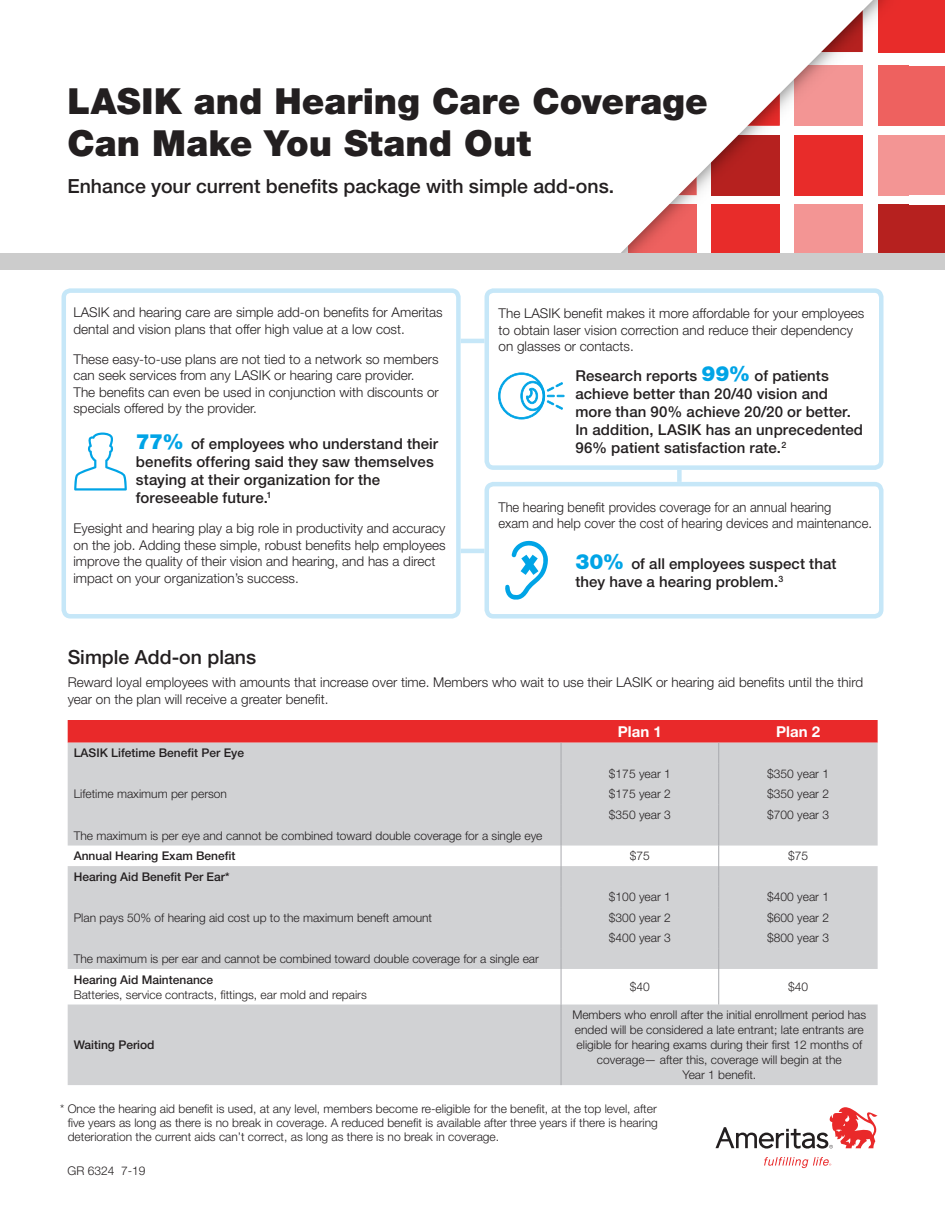
<style>
.page{position:relative;width:945px;height:1215px;background:#fff}
.page>*{position:absolute;margin:0;border:0;box-sizing:border-box;transform-origin:0 0}
.t1{font:900 36px/42px "Helvetica Neue LT Std";color:#231f20}
.t2{font:500 19.5px "Helvetica Neue LT Std";color:#231f20}
.t3{font:500 15px/18px "Helvetica Neue LT Std";letter-spacing:.005em;color:#231f20}
.t4{font:700 15px "Helvetica Neue LT Std";color:#fff}
.t5{font:300 13.5px/16.5px "Helvetica Neue LT Std";color:#231f20}
.t6{font:300 13.5px/16.5px "Helvetica Neue LT Std";color:#231f20;scale:.96 1}
.t7{font:300 12px/15px "Helvetica Neue LT Std";color:#231f20;text-align:center}
.t8{font:500 12px "Helvetica Neue LT Std";color:#231f20}
.s1{font-weight:900;font-size:21px;color:#00a4e6}
</style>
<div class="page">
<div style="left:879px;top:0;width:66px;height:52px;background:#e82c2a"></div>
<div style="left:909px;top:66px;width:36px;height:60px;background:#ee615f"></div>
<div style="left:909px;top:135px;width:36px;height:60px;background:#f39594"></div>
<div style="left:879px;top:205px;width:66px;height:60px;background:#b6211f"></div>
<div style="left:879px;top:66px;width:30px;height:60px;background:#ee615f"></div>
<svg style="left:621px;top:0;width:252px;height:253px"></svg>
<div style="left:0;top:253px;width:945px;height:16px;background:#ccc"></div>
<div style="left:62px;top:288px;width:399px;height:331px;border:4px solid #c6e7f8;border-radius:7px"></div>
<svg style="left:74px;top:433px;width:53px;height:58px"></svg>
<svg style="left:505px;top:540px;width:43px;height:60px"></svg>
<svg style="left:498px;top:372px;width:67px;height:47px"></svg>
<svg style="left:68px;top:969px;width:810px;height:116px;fill:#d1d2d4"></svg>
<svg style="left:68px;top:720px;width:810px;height:249px"></svg>
<hr style="left:561px;top:969px;width:1px;height:36px;background:#a8a9ad">
<hr style="left:718px;top:969px;width:1px;height:36px;background:#a8a9ad">
<hr style="left:561px;top:1005px;width:1px;height:80px;background:#a8a9ad">
<svg style="left:764px;top:1157px;width:67px;height:11px"></svg>
<svg style="left:716px;top:1107px;width:162px;height:42px"></svg>
<div style="left:485px;top:288px;width:399px;height:182px;border:4px solid #c6e7f8;border-radius:7px"></div>
<div style="left:485px;top:482px;width:399px;height:137px;border:4px solid #c6e7f8;border-radius:7px"></div>
<hr style="left:461px;top:339px;width:24px;height:4px;background:#c6e7f8">
<div style="left:677px;top:470px;width:5px;height:12px;background:#c6e7f8"></div>
<hr style="left:461px;top:549px;width:24px;height:4px;background:#c6e7f8">
<h1 class="t1" style="left:68px;top:80px;width:642px">LASIK and Hearing Care Coverage<br>Can Make You Stand Out</h1>
<h2 class="t2" style="left:68px;top:174px;width:548px">Enhance your current benefits package with simple add-ons.</h2>
<p class="t5" style="left:74px;top:304px;width:371px">LASIK and hearing care are simple add-on benefits for Ameritas dental and vision plans that offer high value at a low cost.</p>
<p class="t5" style="left:74px;top:350px;width:367px">These easy-to-use plans are not tied to a network so members can seek services from any LASIK or hearing care provider.<br>The benefits can even be used in conjunction with discounts or specials offered by the provider.</p>
<p class="t3" style="left:136px;top:434px;width:304px"><span class="s1">77%</span> of employees who understand their benefits offering said they saw themselves staying at their organization for the foreseeable future.<sup>1</sup></p>
<p class="t5" style="left:74px;top:520px;width:374px">Eyesight and hearing play a big role in productivity and accuracy on the job. Adding these simple, robust benefits help employees improve the quality of their vision and hearing, and has a direct impact on your organization’s success.</p>
<p class="t5" style="left:499px;top:305px;width:367px">The LASIK benefit makes it more affordable for your employees to obtain laser vision correction and reduce their dependency on glasses or contacts.</p>
<p class="t3" style="left:575px;top:366px;width:289px">Research reports <span class="s1">99%</span> of patients achieve better than 20/40 vision and more than 90% achieve 20/20 or better.<br>In addition, LASIK has an unprecedented 96% patient satisfaction rate.<sup>2</sup></p>
<p class="t6" style="left:498px;top:499px;width:391px">The hearing benefit provides coverage for an annual hearing<br>exam and help cover the cost of hearing devices and maintenance.</p>
<p class="t3" style="left:575px;top:555px;width:263px"><span class="s1">30%</span> of all employees suspect that they have a hearing problem.<sup>3</sup></p>
<h2 class="t2" style="left:68px;top:646px;width:190px">Simple Add-on plans</h2>
<p class="t5" style="left:68px;top:674px;width:797px">Reward loyal employees with amounts that increase over time. Members who wait to use their LASIK or hearing aid benefits until the third year on the plan will receive a greater benefit.</p>
<p class="t4" style="left:618px;top:722px;width:45px">Plan 1</p>
<p class="t4" style="left:776px;top:722px;width:45px">Plan 2</p>
<p class="t8" style="left:74px;top:746px;width:172px">LASIK Lifetime Benefit Per Eye</p>
<p class="t7" style="left:74px;top:786px;width:155px">Lifetime maximum per person</p>
<p class="t7" style="left:609px;top:766px;width:63px">$175 year 1</p>
<p class="t7" style="left:767px;top:766px;width:63px">$350 year 1</p>
<p class="t7" style="left:609px;top:786px;width:63px">$175 year 2</p>
<p class="t7" style="left:767px;top:786px;width:63px">$350 year 2</p>
<p class="t7" style="left:609px;top:807px;width:63px">$350 year 3</p>
<p class="t7" style="left:767px;top:807px;width:63px">$700 year 3</p>
<p class="t7" style="left:74px;top:828px;width:470px">The maximum is per eye and cannot be combined toward double coverage for a single eye</p>
<p class="t8" style="left:74px;top:849px;width:163px">Annual Hearing Exam Benefit</p>
<p class="t7" style="left:630px;top:848px;width:22px">$75</p>
<p class="t7" style="left:788px;top:848px;width:22px">$75</p>
<p class="t8" style="left:74px;top:869px;width:157px">Hearing Aid Benefit Per Ear*</p>
<p class="t7" style="left:74px;top:910px;width:360px">Plan pays 50% of hearing aid cost up to the maximum beneft amount</p>
<p class="t7" style="left:609px;top:889px;width:63px">$100 year 1</p>
<p class="t7" style="left:767px;top:889px;width:63px">$400 year 1</p>
<p class="t7" style="left:609px;top:910px;width:63px">$300 year 2</p>
<p class="t7" style="left:767px;top:910px;width:63px">$600 year 2</p>
<p class="t7" style="left:609px;top:930px;width:63px">$400 year 3</p>
<p class="t7" style="left:767px;top:930px;width:63px">$800 year 3</p>
<p class="t7" style="left:74px;top:951px;width:467px">The maximum is per ear and cannot be combined toward double coverage for a single ear</p>
<p class="t8" style="left:74px;top:972px;width:141px">Hearing Aid Maintenance</p>
<p class="t7" style="left:74px;top:987px;width:295px">Batteries, service contracts, fittings, ear mold and repairs</p>
<p class="t8" style="left:74px;top:1038px;width:82px">Waiting Period</p>
<p class="t7" style="left:630px;top:979px;width:22px">$40</p>
<p class="t7" style="left:788px;top:979px;width:22px">$40</p>
<p class="t7" style="left:572px;top:1007px;width:295px">Members who enroll after the initial enrollment period has ended will be considered a late entrant; late entrants are eligible for hearing exams during their first 12 months of coverage— after this, coverage will begin at the<br>Year 1 benefit.</p>
<p class="t7" style="left:68px;top:1101px;width:592px;line-height:14.4px;text-align:justify;text-indent:-8px">* Once the hearing aid benefit is used, at any level, members become re-eligible for the benefit, at the top level, after five years as long as there is no break in coverage. A reduced benefit is available after three years if there is hearing deterioration the current aids can’t correct, as long as there is no break in coverage.</p>
<p class="t7" style="left:68px;top:1162px;width:80px">GR 6324 7-19</p>
</div>
